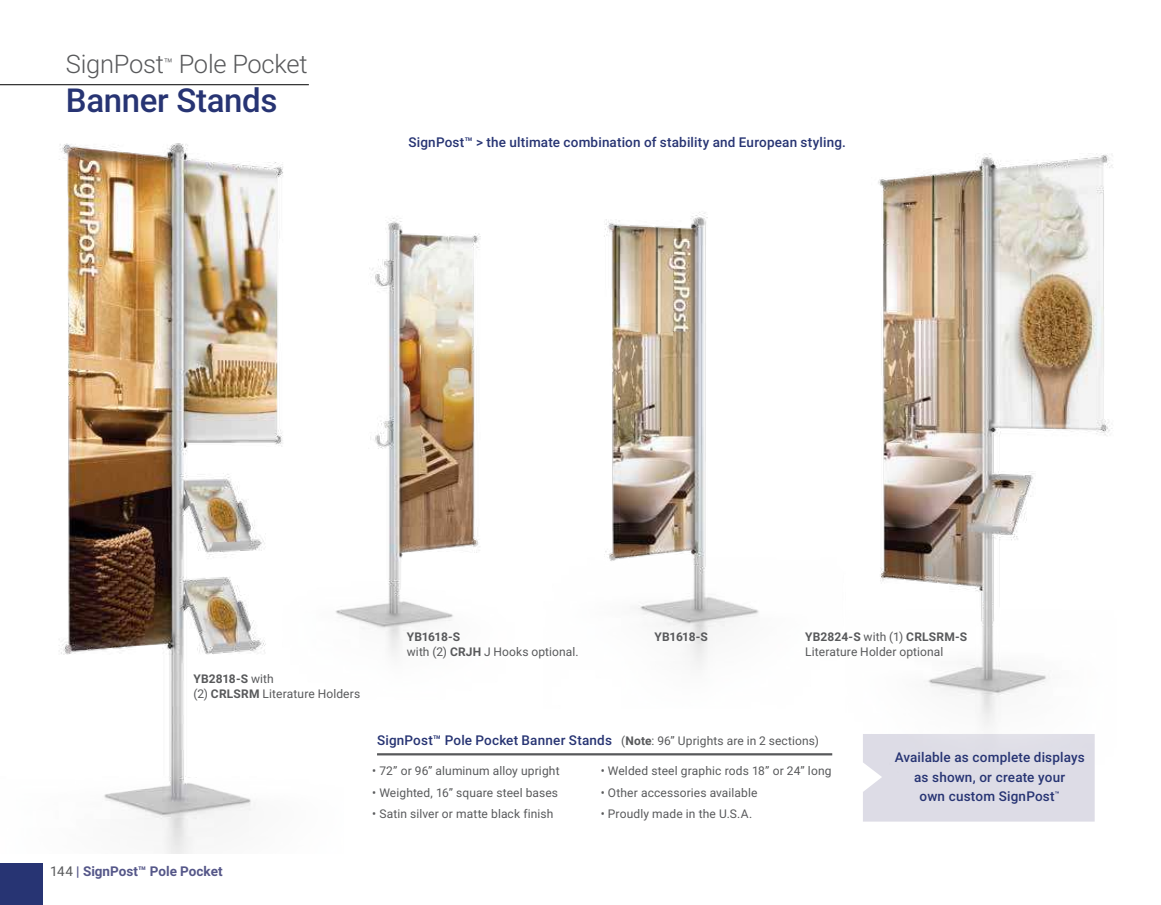
<style>
.page{position:relative;width:1161px;height:905px;background:#fff}
.page>*{position:absolute;margin:0;border:0;box-sizing:border-box;transform-origin:0 0}
.t1{font:500 33px "Roboto";letter-spacing:-.01em;color:#273473}
.t2{font:300 25.5px "Roboto";letter-spacing:-.01em;color:#58595b}
.t3{font:500 13.5px/19.5px "Roboto";letter-spacing:.015em;color:#273473;text-align:center}
.t4{font:700 13.5px "Roboto";color:#555789}
.t5{font:12px/15px "Roboto";letter-spacing:.01em;color:#58595b}
.t6{font:700 12px "Roboto";letter-spacing:-.04em;color:#58595b}
.s1{font-weight:700}
.s2{font-weight:400;font-size:12px;color:#58595b}
.s3{font-weight:700;font-size:12px;color:#58595b}
.s4{font-weight:400;color:#58595b}
</style>
<div class="page">
<div style="left:0;top:863px;width:42px;height:41px;background:#273473"></div>
<hr style="left:0;top:84px;width:309px;height:1px;background:#000">
<div style="left:863px;top:772px;width:232px;height:49px;background:#dddce6"></div>
<img style="left:59px;top:143px;width:224px;height:710px">
<img style="left:831px;top:153px;width:282px;height:619px">
<img style="left:604px;top:178px;width:292px;height:530px">
<img style="left:198px;top:183px;width:283px;height:530px">
<hr style="left:377px;top:753px;width:455px;height:2px;background:#58595b">
<h2 class="t2" style="left:66px;top:54px;width:243px">SignPost<sup>™</sup> Pole Pocket</h2>
<h1 class="t1" style="left:66px;top:87px;width:213px">Banner Stands</h1>
<p class="t3" style="left:408px;top:134px;width:439px">SignPost™ &gt; the ultimate combination of stability and European styling.</p>
<p class="t5" style="left:193px;top:672px;width:168px"><span class="s1">YB2818-S</span> with<br>(2) <span class="s1">CRLSRM</span> Literature Holders</p>
<p class="t5" style="left:407px;top:630px;width:173px"><span class="s1">YB1618-S<br></span>with (2) <span class="s1">CRJH</span> J Hooks optional.</p>
<p class="t6" style="left:655px;top:632px;width:55px">YB1618-S</p>
<p class="t5" style="left:805px;top:630px;width:164px"><span class="s1">YB2824-S</span> with (1) <span class="s1">CRLSRM-S<br></span>Literature Holder optional</p>
<p class="t3" style="left:377px;top:731px;width:443px">SignPost™ Pole Pocket Banner Stands <span class="s2">(</span><span class="s3">Note</span><span class="s2">: 96” Uprights are in 2 sections)</span></p>
<p class="t5" style="left:372px;top:763px;width:189px">• 72” or 96” aluminum alloy upright</p>
<p class="t5" style="left:372px;top:785px;width:187px">• Weighted, 16” square steel bases</p>
<p class="t5" style="left:372px;top:807px;width:183px">• Satin silver or matte black finish</p>
<p class="t5" style="left:601px;top:763px;width:232px">• Welded steel graphic rods 18” or 24” long</p>
<p class="t5" style="left:601px;top:785px;width:158px">• Other accessories available</p>
<p class="t5" style="left:601px;top:807px;width:153px">• Proudly made in the U.S.A.</p>
<p class="t3" style="left:895px;top:748px;width:191px">Available as complete displays as shown, or create your<br>own custom SignPost<sup>™</sup></p>
<p class="t4" style="left:50px;top:865px;width:174px"><span class="s4">144</span> | SignPost™ Pole Pocket</p>
</div>
